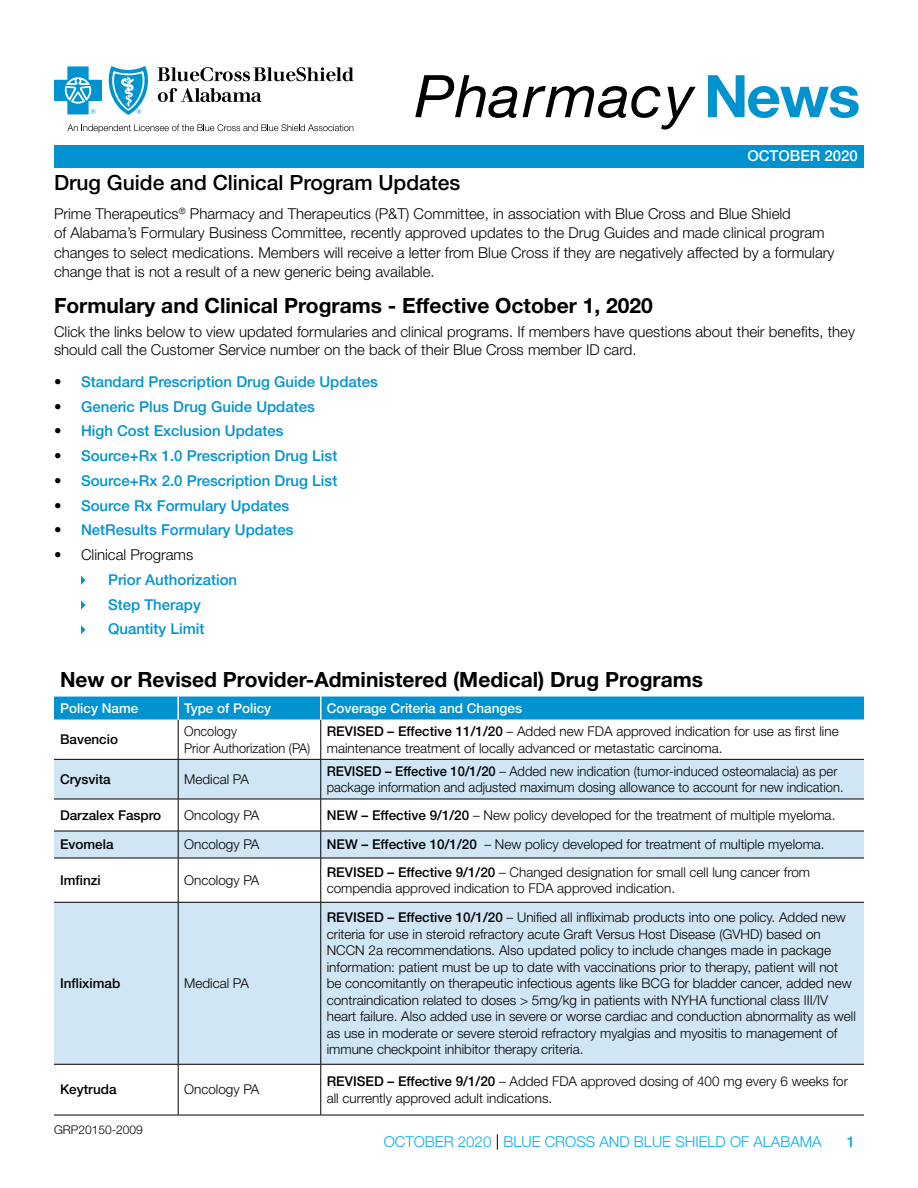
<style>
.page{position:relative;width:918px;height:1188px;background:#fff}
.page>*{position:absolute;margin:0;border:0;box-sizing:border-box;transform-origin:0 0}
.HD_14{font:700 21px "Helvetica Neue LT Std";color:#000}
.t1{font:500 21px "Helvetica Neue LT Std";color:#000}
.Body_10_12{font:300 15px/19.5px "Helvetica Neue LT Std";color:#000}
.Body_10_12-2{font:500 15px "Helvetica Neue LT Std";color:#0093d0}
.t2{font:300 15px "Helvetica Neue LT Std";color:#00aeef}
.t3{font:500 15px "Helvetica Neue LT Std";color:#fff}
.t4{font:500 15px "Helvetica Neue LT Std";color:#00aeef}
.Body_10_12-3{font:300 13.5px/16.5px "Helvetica Neue LT Std";color:#000}
.Body_10_12-4{font:300 13.5px/16.5px "Helvetica Neue LT Std";color:#000;scale:.96 1}
.Chart_Bold_9_11{font:500 13.5px "Helvetica Neue LT Std";color:#000}
.t5{font:500 13.5px "Helvetica Neue LT Std";color:#fff}
.Body_10_12-5{font:300 13.5px/16.5px "Helvetica Neue LT Std";color:#000;scale:.95 1}
.t6{font:300 12px "Helvetica Neue LT Std";color:#000}
.s1{font-weight:300;color:#000}
.s2{font-weight:500}
</style>
<div class="page">
<svg style="left:497px;top:1134px;width:1px;height:16px"></svg>
<div style="left:54px;top:145px;width:810px;height:22px;background:#0093d0"></div>
<svg style="left:158px;top:88px;width:104px;height:14px"></svg>
<svg style="left:157px;top:67px;width:197px;height:14px"></svg>
<svg style="left:54px;top:66px;width:48px;height:48px"></svg>
<svg style="left:108px;top:66px;width:40px;height:49px"></svg>
<svg style="left:67px;top:124px;width:286px;height:9px"></svg>
<svg style="left:708px;top:75px;width:151px;height:43px"></svg>
<svg style="left:415px;top:75px;width:281px;height:55px"></svg>
<svg style="left:81px;top:576px;width:5px;height:9px"></svg>
<svg style="left:81px;top:600px;width:5px;height:10px"></svg>
<svg style="left:81px;top:625px;width:5px;height:9px"></svg>
<div style="left:54px;top:697px;width:810px;height:23px;background:#0093d0"></div>
<svg style="left:54px;top:720px;width:810px;height:395px"></svg>
<svg style="left:54px;top:760px;width:810px;height:304px;fill:#d0e6f4"></svg>
<hr style="left:178px;top:720px;width:1px;height:39px;background:#000">
<hr style="left:320px;top:720px;width:1px;height:39px;background:#000">
<hr style="left:54px;top:759px;width:124px;height:1px;background:#000">
<hr style="left:178px;top:759px;width:143px;height:1px;background:#000">
<hr style="left:178px;top:760px;width:1px;height:39px;background:#000">
<hr style="left:321px;top:759px;width:543px;height:1px;background:#000">
<hr style="left:320px;top:760px;width:1px;height:39px;background:#000">
<hr style="left:54px;top:799px;width:124px;height:1px;background:#000">
<hr style="left:178px;top:799px;width:143px;height:1px;background:#000">
<hr style="left:178px;top:799px;width:1px;height:32px;background:#000">
<hr style="left:321px;top:799px;width:543px;height:1px;background:#000">
<hr style="left:320px;top:799px;width:1px;height:32px;background:#000">
<hr style="left:54px;top:831px;width:124px;height:1px;background:#000">
<hr style="left:178px;top:831px;width:143px;height:1px;background:#000">
<svg style="left:178px;top:831px;width:1px;height:27px"></svg>
<hr style="left:321px;top:831px;width:543px;height:1px;background:#000">
<svg style="left:320px;top:831px;width:1px;height:27px"></svg>
<hr style="left:54px;top:858px;width:124px;height:1px;background:#000">
<hr style="left:178px;top:858px;width:143px;height:1px;background:#000">
<hr style="left:178px;top:858px;width:1px;height:44px;background:#000">
<hr style="left:321px;top:858px;width:543px;height:1px;background:#000">
<hr style="left:320px;top:858px;width:1px;height:44px;background:#000">
<hr style="left:54px;top:902px;width:124px;height:1px;background:#000">
<hr style="left:178px;top:902px;width:143px;height:1px;background:#000">
<hr style="left:178px;top:903px;width:1px;height:161px;background:#000">
<hr style="left:321px;top:902px;width:543px;height:1px;background:#000">
<hr style="left:320px;top:903px;width:1px;height:161px;background:#000">
<hr style="left:178px;top:1065px;width:1px;height:50px;background:#000">
<hr style="left:320px;top:1065px;width:1px;height:50px;background:#000">
<hr style="left:177px;top:697px;width:2px;height:23px;background:#fff">
<hr style="left:320px;top:697px;width:2px;height:23px;background:#fff">
<hr style="left:54px;top:1064px;width:124px;height:1px;background:#000">
<hr style="left:178px;top:1064px;width:143px;height:1px;background:#000">
<hr style="left:321px;top:1064px;width:543px;height:1px;background:#000">
<hr style="left:54px;top:1115px;width:124px;height:1px;background:#000">
<hr style="left:178px;top:1115px;width:143px;height:1px;background:#000">
<hr style="left:321px;top:1115px;width:543px;height:1px;background:#000">
<p class="t3" style="left:747px;top:147px;width:112px">OCTOBER 2020</p>
<p class="t1" style="left:54px;top:171px;width:408px">Drug Guide and Clinical Program Updates</p>
<p class="Body_10_12" style="left:54px;top:204px;width:782px">Prime Therapeutics<sup>®</sup> Pharmacy and Therapeutics (P&amp;T) Committee, in association with Blue Cross and Blue Shield<br>of Alabama’s Formulary Business Committee, recently approved updates to the Drug Guides and made clinical program changes to select medications. Members will receive a letter from Blue Cross if they are negatively affected by a formulary change that is not a result of a new generic being available.</p>
<p class="HD_14" style="left:54px;top:292px;width:600px">Formulary and Clinical Programs - Effective October 1, 2020</p>
<p class="Body_10_12" style="left:54px;top:323px;width:802px;line-height:18px">Click the links below to view updated formularies and clinical programs. If members have questions about their benefits, they should call the Customer Service number on the back of their Blue Cross member ID card.</p>
<p class="Body_10_12-2" style="left:54px;top:373px;width:326px"><span class="s1">•</span> Standard Prescription Drug Guide Updates</p>
<p class="Body_10_12-2" style="left:54px;top:397px;width:262px"><span class="s1">•</span> Generic Plus Drug Guide Updates</p>
<p class="Body_10_12-2" style="left:54px;top:422px;width:231px"><span class="s1">•</span> High Cost Exclusion Updates</p>
<p class="Body_10_12-2" style="left:54px;top:447px;width:285px"><span class="s1">•</span> Source+Rx 1.0 Prescription Drug List</p>
<p class="Body_10_12-2" style="left:54px;top:472px;width:285px"><span class="s1">•</span> Source+Rx 2.0 Prescription Drug List</p>
<p class="Body_10_12-2" style="left:54px;top:496px;width:237px"><span class="s1">•</span> Source Rx Formulary Updates</p>
<p class="Body_10_12-2" style="left:54px;top:521px;width:241px"><span class="s1">•</span> NetResults Formulary Updates</p>
<p class="Body_10_12" style="left:54px;top:545px;width:141px">• Clinical Programs</p>
<p class="Body_10_12-2" style="left:108px;top:571px;width:131px">Prior Authorization</p>
<p class="Body_10_12-2" style="left:108px;top:595px;width:94px">Step Therapy</p>
<p class="Body_10_12-2" style="left:108px;top:620px;width:98px">Quantity Limit</p>
<p class="HD_14" style="left:60px;top:667px;width:645px">New or Revised Provider-Administered (Medical) Drug Programs</p>
<p class="t5" style="left:60px;top:700px;width:80px">Policy Name</p>
<p class="t5" style="left:184px;top:700px;width:89px">Type of Policy</p>
<p class="t5" style="left:327px;top:700px;width:197px">Coverage Criteria and Changes</p>
<p class="Chart_Bold_9_11" style="left:60px;top:731px;width:60px">Bavencio</p>
<p class="Body_10_12-5" style="left:184px;top:723px;width:134px">Oncology<br>Prior Authorization (PA)</p>
<p class="Body_10_12-3" style="left:327px;top:723px;width:513px"><span class="s2">REVISED – Effective 11/1/20</span> – Added new FDA approved indication for use as first line maintenance treatment of locally advanced or metastatic carcinoma.</p>
<p class="Chart_Bold_9_11" style="left:60px;top:771px;width:52px">Crysvita</p>
<p class="Body_10_12-3" style="left:184px;top:771px;width:66px">Medical PA</p>
<p class="Body_10_12-4" style="left:327px;top:762px;width:540px"><span class="s2">REVISED – Effective 10/1/20</span> – Added new indication (tumor-induced osteomalacia) as per package information and adjusted maximum dosing allowance to account for new indication.</p>
<p class="Chart_Bold_9_11" style="left:60px;top:807px;width:103px">Darzalex Faspro</p>
<p class="Body_10_12-3" style="left:184px;top:806px;width:77px">Oncology PA</p>
<p class="Body_10_12-3" style="left:327px;top:806px;width:510px"><span class="s2">NEW – Effective 9/1/20</span> – New policy developed for the treatment of multiple myeloma.</p>
<p class="Chart_Bold_9_11" style="left:60px;top:836px;width:55px">Evomela</p>
<p class="Body_10_12-3" style="left:184px;top:836px;width:77px">Oncology PA</p>
<p class="Body_10_12-3" style="left:327px;top:836px;width:499px"><span class="s2">NEW – Effective 10/1/20</span> – New policy developed for treatment of multiple myeloma.</p>
<p class="Chart_Bold_9_11" style="left:60px;top:872px;width:42px">Imfinzi</p>
<p class="Body_10_12-3" style="left:184px;top:872px;width:77px">Oncology PA</p>
<p class="Body_10_12-3" style="left:327px;top:863px;width:485px"><span class="s2">REVISED – Effective 9/1/20</span> – Changed designation for small cell lung cancer from compendia approved indication to FDA approved indication.</p>
<p class="Chart_Bold_9_11" style="left:60px;top:975px;width:62px">Infliximab</p>
<p class="Body_10_12-3" style="left:184px;top:975px;width:66px">Medical PA</p>
<p class="Body_10_12-3" style="left:327px;top:909px;width:531px"><span class="s2">REVISED – Effective 10/1/20</span> – Unified all infliximab products into one policy. Added new criteria for use in steroid refractory acute Graft Versus Host Disease (GVHD) based on NCCN 2a recommendations. Also updated policy to include changes made in package information: patient must be up to date with vaccinations prior to therapy, patient will not be concomitantly on therapeutic infectious agents like BCG for bladder cancer, added new contraindication related to doses &gt; 5mg/kg in patients with NYHA functional class III/IV heart failure. Also added use in severe or worse cardiac and conduction abnormality as well as use in moderate or severe steroid refractory myalgias and myositis to management of immune checkpoint inhibitor therapy criteria.</p>
<p class="Chart_Bold_9_11" style="left:60px;top:1082px;width:58px">Keytruda</p>
<p class="Body_10_12-3" style="left:184px;top:1081px;width:77px">Oncology PA</p>
<p class="Body_10_12-3" style="left:327px;top:1073px;width:523px"><span class="s2">REVISED – Effective 9/1/20</span> – Added FDA approved dosing of 400 mg every 6 weeks for all currently approved adult indications.</p>
<p class="t6" style="left:54px;top:1122px;width:90px">GRP20150-2009</p>
<p class="t2" style="left:384px;top:1133px;width:439px">OCTOBER 2020 BLUE CROSS AND BLUE SHIELD OF ALABAMA</p>
<p class="t4" style="left:847px;top:1133px;width:10px">1</p>
</div>
